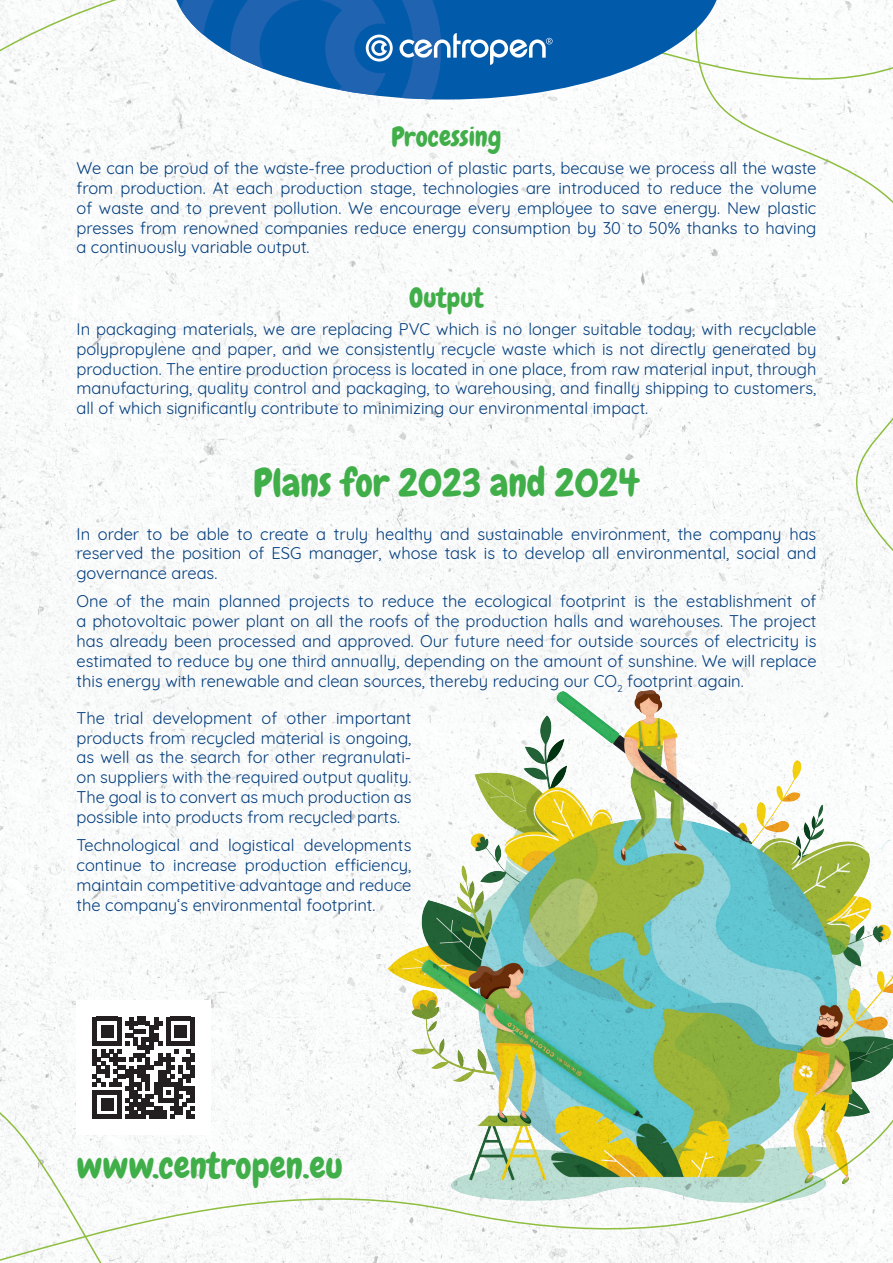
<style>
.page{position:relative;width:893px;height:1263px;background:#fff}
.page>*{position:absolute;margin:0;border:0;box-sizing:border-box;transform-origin:0 0}
.t1{font:39px "Chewy";color:#40ae49}
.t2{font:36px "Chewy";color:#40ae49}
.t3{font:27px "Chewy";color:#40ae49}
.t4{font:16.5px/19.8px "Quicksand";color:#013d7d;text-align:justify}
</style>
<div class="page">
<img style="left:0;top:137px;width:673px;height:404px">
<img style="left:0;top:541px;width:893px;height:522px">
<svg style="left:673px;top:137px;width:220px;height:427px"></svg>
<svg style="left:0;top:0;width:893px;height:137px"></svg>
<svg style="left:172px;top:0;width:549px;height:100px;fill:#015aaa"></svg>
<svg style="left:174px;top:0;width:379px;height:100px"></svg>
<svg style="left:280px;top:1063px;width:613px;height:200px"></svg>
<svg style="left:0;top:1024px;width:280px;height:239px"></svg>
<div style="left:77px;top:1000px;width:134px;height:135px;background:#fff"></div>
<svg style="left:93px;top:1017px;width:102px;height:102px"></svg>
<img style="left:374px;top:631px;width:519px;height:611px">
<p class="t3" style="left:391px;top:119px;width:112px">Processing</p>
<p class="t4" style="left:77px;top:157px;width:741px">We can be proud of the waste-free production of plastic parts, because we process all the waste from production. At each production stage, technologies are introduced to reduce the volume of waste and to prevent pollution. We encourage every employee to save energy. New plastic presses from renowned companies reduce energy consumption by 30 to 50% thanks to having a continuously variable output.</p>
<p class="t3" style="left:409px;top:280px;width:76px">Output</p>
<p class="t4" style="left:77px;top:317px;width:741px">In packaging materials, we are replacing PVC which is no longer suitable today, with recyclable polypropylene and paper, and we consistently recycle waste which is not directly generated by production. The entire production process is located in one place, from raw material input, through manufacturing, quality control and packaging, to warehousing, and finally shipping to customers, all of which significantly contribute to minimizing our environmental impact.</p>
<p class="t1" style="left:254px;top:458px;width:387px">Plans for 2023 and 2024</p>
<p class="t4" style="left:77px;top:522px;width:741px">In order to be able to create a truly healthy and sustainable environment, the company has reserved the position of ESG manager, whose task is to develop all environmental, social and governance areas.</p>
<p class="t4" style="left:77px;top:590px;width:741px">One of the main planned projects to reduce the ecological footprint is the establishment of a photovoltaic power plant on all the roofs of the production halls and warehouses. The project has already been processed and approved. Our future need for outside sources of electricity is estimated to reduce by one third annually, depending on the amount of sunshine. We will replace this energy with renewable and clean sources, thereby reducing our CO<sub>2</sub> footprint again.</p>
<p class="t4" style="left:77px;top:706px;width:336px">The trial development of other important products from recycled material is ongoing, as well as the search for other regranulati&shy;on suppliers with the required output quality.<br>The goal is to convert as much production as possible into products from recycled parts.</p>
<p class="t4" style="left:77px;top:834px;width:336px">Technological and logistical developments continue to increase production efficiency, maintain competitive advantage and reduce the company‘s environmental footprint.</p>
<p class="t2" style="left:77px;top:1143px;width:268px">www.centropen.eu</p>
</div>
